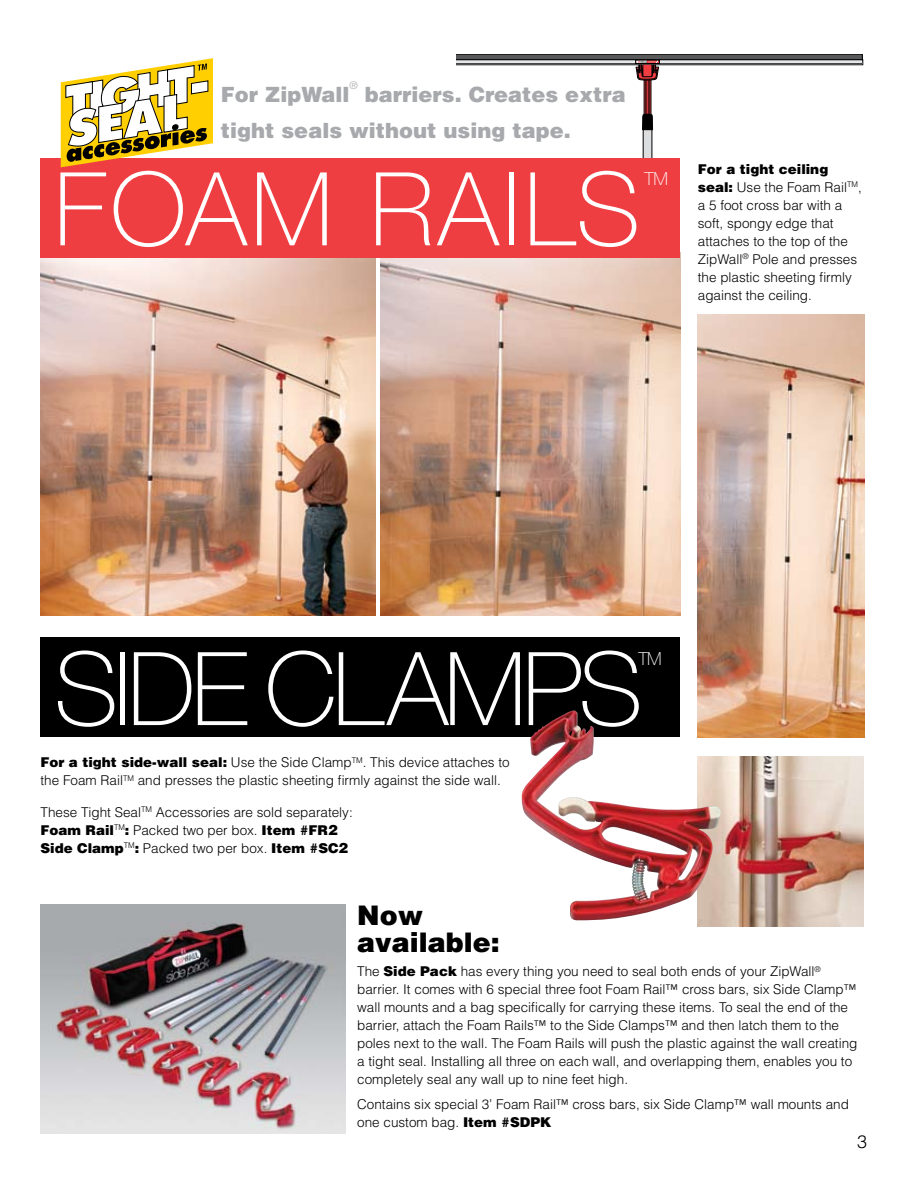
<style>
.page{position:relative;width:918px;height:1188px;background:#fff}
.page>*{position:absolute;margin:0;border:0;box-sizing:border-box;transform-origin:0 0}
.t1{font:100 102px "Helvetica Neue";letter-spacing:-.04em;color:#fff}
.t2{font:100 102px "Helvetica Neue";letter-spacing:.04em;color:#fff}
.t3{font:900 27px/27px "Helvetica";color:#000}
.t4{font:900 21px/36px "Helvetica";color:#a7a9ac}
.t5{font:100 18px "Helvetica Neue";color:#fff}
.t6{font:300 18px "Helvetica";color:#000}
.t7{font:300 13.5px/18px "Helvetica";color:#000}
.t8{font:300 10.5px "Helvetica";color:#a7a9ac}
.s1{font-weight:900}
.s2{font-weight:900;font-size:14.25px}
</style>
<div class="page">
<img style="left:380px;top:257px;width:300px;height:358px">
<img style="left:40px;top:257px;width:335px;height:358px">
<div style="left:643px;top:129px;width:9px;height:64px;background:#dcddde"></div>
<svg style="left:456px;top:54px;width:407px;height:76px"></svg>
<hr style="left:456px;top:64px;width:406px;height:1px;background:#000">
<div style="left:636px;top:60px;width:23px;height:4px;border:1px solid #000"></div>
<div style="left:40px;top:158px;width:640px;height:99px;background:#ef3e42"></div>
<div style="left:40px;top:638px;width:640px;height:99px;background:#000"></div>
<svg style="left:61px;top:58px;width:152px;height:109px"></svg>
<img style="left:40px;top:905px;width:306px;height:229px">
<img style="left:698px;top:314px;width:166px;height:423px">
<img style="left:698px;top:756px;width:166px;height:171px">
<img style="left:521px;top:710px;width:200px;height:210px">
<p class="t8" style="left:350px;top:78px;width:10px">®</p>
<h3 class="t4" style="left:221px;top:76px;width:407px;text-indent:144px">barriers. Creates extra tight seals without using tape.</h3>
<h3 class="t4" style="left:221px;top:76px;width:130px">For ZipWall</h3>
<h1 class="t2" style="left:54px;top:152px;width:588px">FOAM RAILS</h1>
<h3 class="t5" style="left:644px;top:169px;width:25px">TM</h3>
<p class="t7" style="left:698px;top:160px;width:165px"><span class="s1">For a tight ceiling seal:</span> Use the Foam Rail<sup>TM</sup>, a 5 foot cross bar with a soft, spongy edge that attaches to the top of the<br>ZipWall<sup>®</sup> Pole and presses the plastic sheeting firmly against the ceiling.</p>
<h1 class="t1" style="left:54px;top:632px;width:590px">SIDE CLAMPS</h1>
<h3 class="t5" style="left:639px;top:649px;width:25px">TM</h3>
<p class="t7" style="left:40px;top:753px;width:471px"><span class="s1">For a tight side-wall seal:</span> Use the Side Clamp<sup>TM</sup>. This device attaches to the Foam Rail<sup>TM</sup> and presses the plastic sheeting firmly against the side wall.</p>
<p class="t7" style="left:40px;top:803px;width:314px">These Tight Seal<sup>TM</sup> Accessories are sold separately:<br><span class="s1">Foam Rail</span><sup>TM</sup><span class="s1">:</span> Packed two per box. <span class="s1">Item #FR</span><span class="s2">2<br></span><span class="s1">Side Clamp</span><sup>TM</sup><span class="s1">:</span> Packed two per box. <span class="s1">Item #SC</span><span class="s2">2</span></p>
<h2 class="t3" style="left:357px;top:900px;width:144px">Now available:</h2>
<p class="t7" style="left:357px;top:962px;width:502px">The <span class="s1">Side Pack</span> has every thing you need to seal both ends of your ZipWall<sup>® </sup>barrier. It comes with 6 special three foot Foam Rail™ cross bars, six Side Clamp™ wall mounts and a bag specifically for carrying these items. To seal the end of the barrier, attach the Foam Rails™ to the Side Clamps™ and then latch them to the poles next to the wall. The Foam Rails will push the plastic against the wall creating a tight seal. Installing all three on each wall, and overlapping them, enables you to completely seal any wall up to nine feet high.</p>
<p class="t7" style="left:357px;top:1095px;width:493px">Contains six special 3’ Foam Rail™ cross bars, six Side Clamp™ wall mounts and one custom bag. <span class="s1">Item #SDPK</span></p>
<h3 class="t6" style="left:857px;top:1131px;width:12px">3</h3>
</div>
